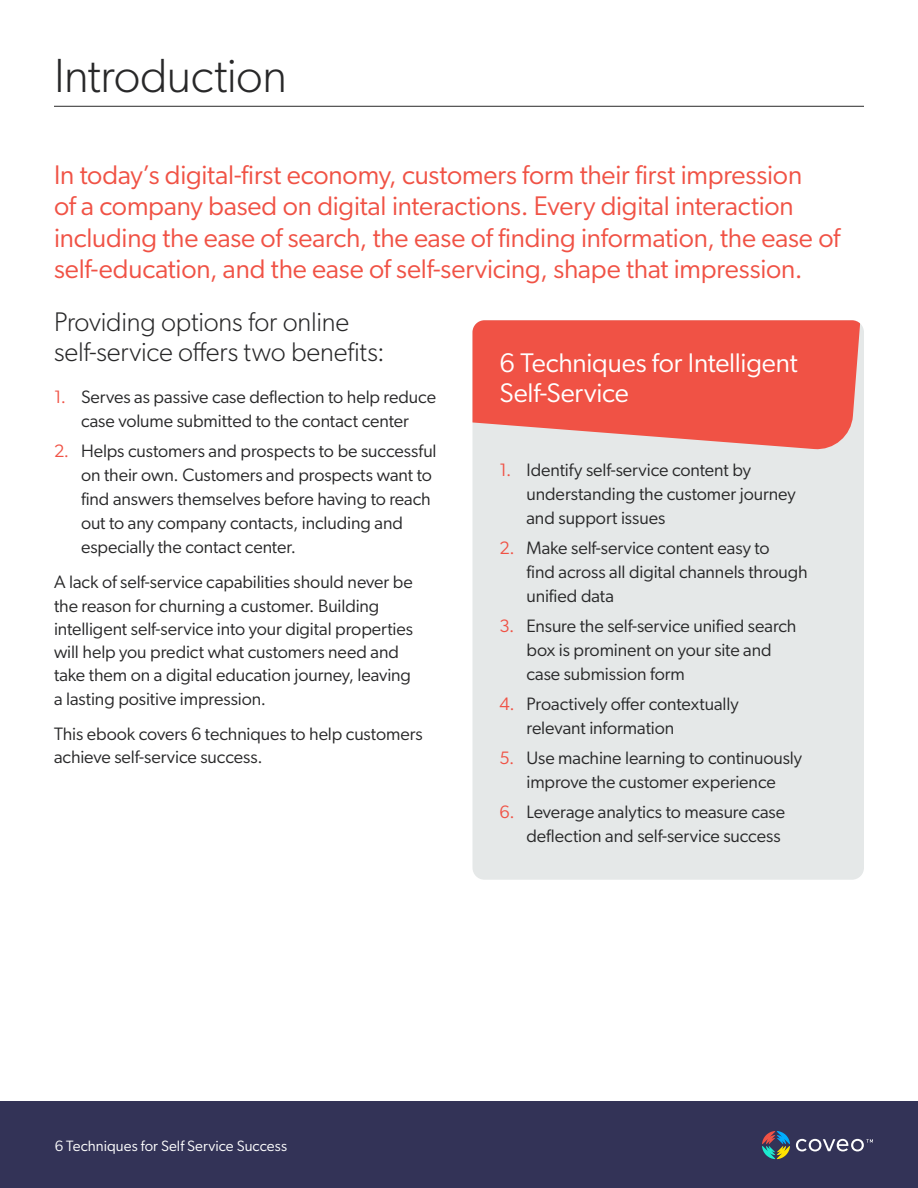
<style>
.page{position:relative;width:918px;height:1188px;background:#fff}
.page>*{position:absolute;margin:0;border:0;box-sizing:border-box;transform-origin:0 0}
.t1{font:300 48px "Gibson";letter-spacing:-.015em;color:#282829}
.t2{font:27px/31.5px "Gibson";letter-spacing:-.005em;color:#f05245}
.t3{font:300 27px/30px "Gibson";letter-spacing:-.005em;color:#282829}
.t4{font:27px/30px "Gibson";letter-spacing:-.005em;color:#fff}
.t5{font:18px/24px "Gibson";letter-spacing:-.005em;color:#282829}
.t6{font:15px "Gibson";letter-spacing:.005em;color:#fff}
.s1{color:#f05245}
</style>
<div class="page">
<div style="left:0;top:1102px;width:918px;height:86px;background:#333357"></div>
<svg style="left:796px;top:1139px;width:77px;height:12px"></svg>
<svg style="left:762px;top:1131px;width:28px;height:28px"></svg>
<hr style="left:54px;top:106px;width:810px;height:1px;background:#282829">
<div style="left:472px;top:320px;width:392px;height:560px;background:#e5e8e8;border-radius:12px"></div>
<svg style="left:472px;top:320px;width:391px;height:131px;fill:#f05245"></svg>
<h1 class="t1" style="left:54px;top:47px;width:234px">Introduction</h1>
<p class="t2" style="left:54px;top:158px;width:788px">In today’s digital-first economy, customers form their first impression<br>of a company based on digital interactions. Every digital interaction including the ease of search, the ease of finding information, the ease of self-education, and the ease of self-servicing, shape that impression.</p>
<h2 class="t3" style="left:54px;top:307px;width:332px">Providing options for online self-service offers two benefits:</h2>
<p class="t5" style="left:54px;top:385px;width:384px;text-align:center"><span class="s1">1.</span> Serves as passive case deflection to help reduce case volume submitted to the contact center</p>
<p class="t5" style="left:81px;top:439px;width:357px;text-indent:-27px"><span class="s1">2.</span> Helps customers and prospects to be successful on their own. Customers and prospects want to find answers themselves before having to reach out to any company contacts, including and especially the contact center.</p>
<p class="t5" style="left:54px;top:570px;width:361px;line-height:23.2px">A lack of self-service capabilities should never be the reason for churning a customer. Building intelligent self-service into your digital properties will help you predict what customers need and take them on a digital education journey, leaving a lasting positive impression.</p>
<p class="t5" style="left:54px;top:721px;width:370px;line-height:23.2px">This ebook covers 6 techniques to help customers achieve self-service success.</p>
<h2 class="t4" style="left:500px;top:347px;width:300px">6 Techniques for Intelligent<br>Self-Service</h2>
<p class="t5" style="left:526px;top:457px;width:271px;text-indent:-27px"><span class="s1">1.</span> Identify self-service content by understanding the customer journey and support issues</p>
<p class="t5" style="left:526px;top:535px;width:283px;text-indent:-27px"><span class="s1">2.</span> Make self-service content easy to<br>find across all digital channels through unified data</p>
<p class="t5" style="left:526px;top:613px;width:272px;text-indent:-27px"><span class="s1">3.</span> Ensure the self-service unified search box is prominent on your site and case submission form</p>
<p class="t5" style="left:526px;top:691px;width:214px;text-indent:-27px"><span class="s1">4.</span> Proactively offer contextually relevant information</p>
<p class="t5" style="left:500px;top:745px;width:304px;text-align:center"><span class="s1">5.</span> Use machine learning to continuously improve the customer experience</p>
<p class="t5" style="left:500px;top:799px;width:287px;text-align:right"><span class="s1">6.</span> Leverage analytics to measure case deflection and self-service success</p>
<p class="t6" style="left:55px;top:1137px;width:234px">6 Techniques for Self Service Success</p>
</div>
